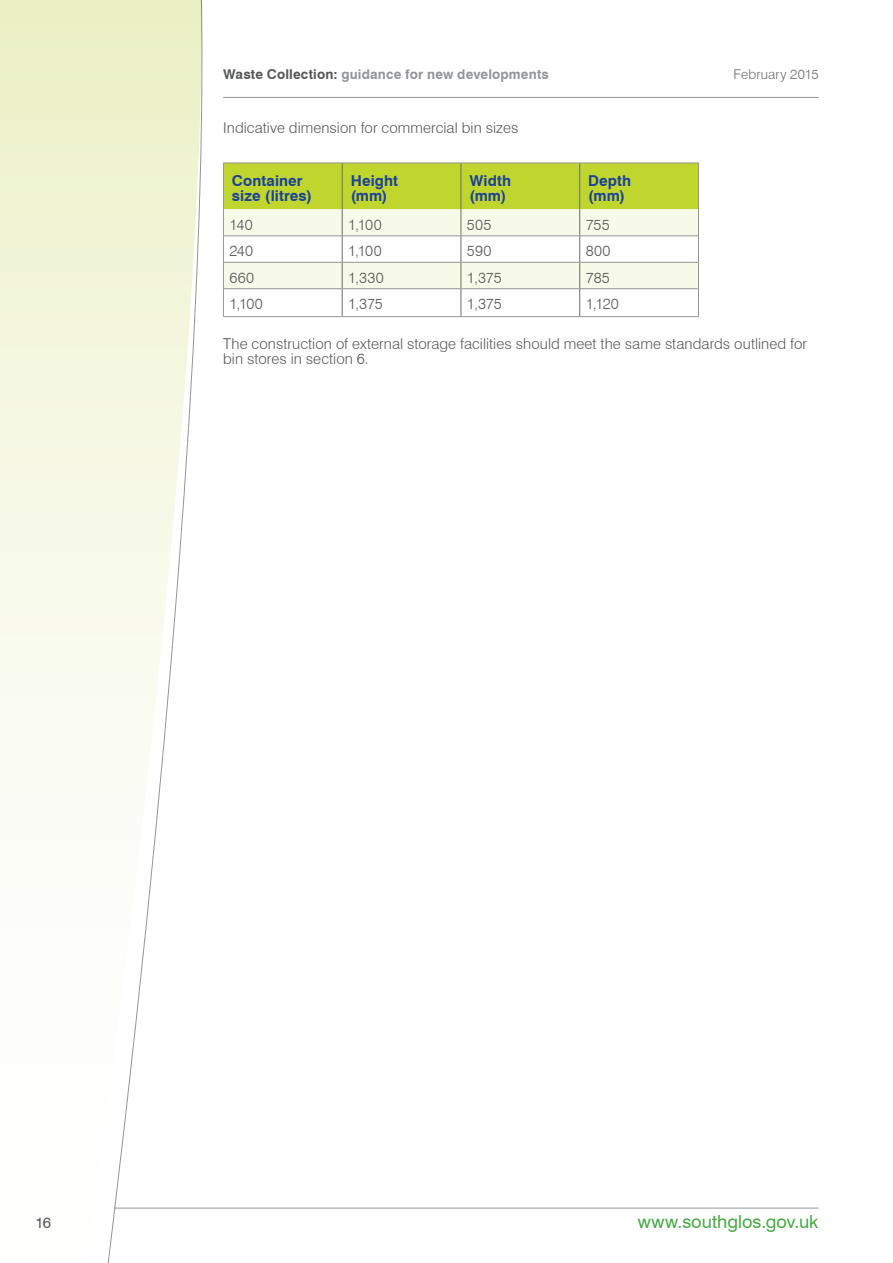
<style>
.page{position:relative;width:893px;height:1263px;background:#fff}
.page>*{position:absolute;margin:0;border:0;box-sizing:border-box;transform-origin:0 0}
.t1{font:18px "Swiss 721 BT";color:#44aa42}
.t2{font:300 15px/15px "Swiss 721 BT";letter-spacing:.005em;color:#57585a}
.t3{font:700 15px/15px "Swiss 721 BT";letter-spacing:.01em;color:#1b4299}
.t4{font:15px "Swiss 721 BT";color:#57585a}
.t5{font:700 13.5px "Swiss 721 BT";letter-spacing:.01em;color:#939598}
.t6{font:300 13.5px "Swiss 721 BT";letter-spacing:.01em;color:#6c6d70}
.s1{color:#57585a}
</style>
<div class="page">
<svg style="left:0;top:0;width:106px;height:796px"></svg>
<hr style="left:115px;top:1208px;width:704px;height:1px;background:#939598">
<hr style="left:223px;top:97px;width:596px;height:1px;background:#939598">
<svg style="left:106px;top:0;width:100px;height:1263px"></svg>
<svg style="left:223px;top:163px;width:476px;height:153px"></svg>
<hr style="left:223px;top:316px;width:119px;height:1px;background:#939598">
<hr style="left:342px;top:316px;width:119px;height:1px;background:#939598">
<hr style="left:461px;top:316px;width:119px;height:1px;background:#939598">
<hr style="left:580px;top:316px;width:119px;height:1px;background:#939598">
<hr style="left:223px;top:236px;width:119px;height:1px;background:#939598">
<hr style="left:342px;top:236px;width:119px;height:1px;background:#939598">
<hr style="left:461px;top:236px;width:119px;height:1px;background:#939598">
<hr style="left:580px;top:236px;width:119px;height:1px;background:#939598">
<hr style="left:223px;top:262px;width:119px;height:1px;background:#939598">
<hr style="left:342px;top:262px;width:119px;height:1px;background:#939598">
<hr style="left:461px;top:262px;width:119px;height:1px;background:#939598">
<hr style="left:580px;top:262px;width:119px;height:1px;background:#939598">
<hr style="left:223px;top:288px;width:119px;height:1px;background:#939598">
<hr style="left:342px;top:288px;width:119px;height:1px;background:#939598">
<hr style="left:461px;top:288px;width:119px;height:1px;background:#939598">
<hr style="left:580px;top:288px;width:119px;height:1px;background:#939598">
<p class="t5" style="left:223px;top:66px;width:327px"><span class="s1">Waste Collection:</span> guidance for new developments</p>
<p class="t6" style="left:734px;top:66px;width:86px">February 2015</p>
<p class="t2" style="left:223px;top:120px;width:297px">Indicative dimension for commercial bin sizes</p>
<p class="t3" style="left:232px;top:173px;width:82px">Container size (litres)</p>
<p class="t3" style="left:351px;top:173px;width:49px">Height (mm)</p>
<p class="t3" style="left:469px;top:173px;width:43px">Width (mm)</p>
<p class="t3" style="left:588px;top:173px;width:45px">Depth (mm)</p>
<p class="t2" style="left:229px;top:217px;width:25px">140</p>
<p class="t2" style="left:348px;top:217px;width:35px">1,100</p>
<p class="t2" style="left:467px;top:217px;width:26px">505</p>
<p class="t2" style="left:586px;top:217px;width:25px">755</p>
<p class="t2" style="left:229px;top:243px;width:25px">240</p>
<p class="t2" style="left:348px;top:243px;width:35px">1,100</p>
<p class="t2" style="left:467px;top:243px;width:26px">590</p>
<p class="t2" style="left:586px;top:243px;width:26px">800</p>
<p class="t2" style="left:229px;top:270px;width:26px">660</p>
<p class="t2" style="left:348px;top:270px;width:37px">1,330</p>
<p class="t2" style="left:467px;top:270px;width:36px">1,375</p>
<p class="t2" style="left:586px;top:270px;width:26px">785</p>
<p class="t2" style="left:229px;top:296px;width:35px">1,100</p>
<p class="t2" style="left:348px;top:296px;width:36px">1,375</p>
<p class="t2" style="left:467px;top:296px;width:36px">1,375</p>
<p class="t2" style="left:586px;top:296px;width:35px">1,120</p>
<p class="t2" style="left:223px;top:336px;width:585px">The construction of external storage facilities should meet the same standards outlined for bin stores in section 6.</p>
<p class="t4" style="left:36px;top:1213px;width:17px">16</p>
<p class="t1" style="left:638px;top:1210px;width:182px">www.southglos.gov.uk</p>
</div>
